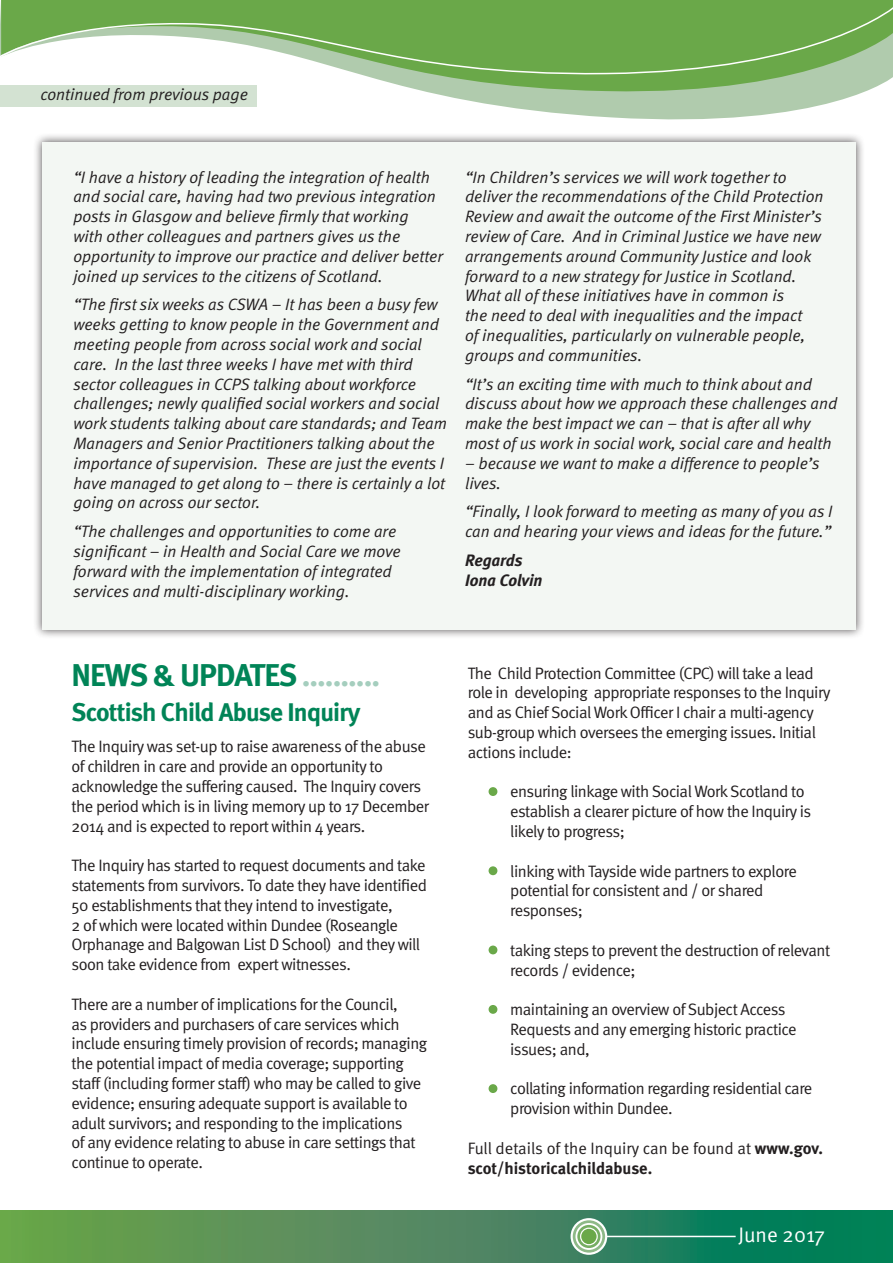
<style>
.page{position:relative;width:893px;height:1263px;background:#fff}
.page>*{position:absolute;margin:0;border:0;box-sizing:border-box;transform-origin:0 0}
.t1{font:700 31.5px "Meta";letter-spacing:-.03em;color:#008457}
.t2{font:700 25.5px "Meta";letter-spacing:-.03em;color:#008457}
.t3{font:21px "Meta Normal";color:#fff}
.t4{font:italic 16.5px/19.8px "Meta Normal";color:#231f20}
.t5{font:16.5px/19.8px "Meta Normal";letter-spacing:-.03em;color:#231f20}
.t6{font:16.5px "Meta Normal";color:#231f20}
.t7{font:700 16.5px "Meta";letter-spacing:-.005em;color:#231f20}
.t8{font:italic 700 16.5px/19.8px "Meta";color:#231f20}
.s1{color:#a5cebe}
.s2{color:#6aa849}
.s3{font-family:"Meta";font-weight:700}
</style>
<div class="page">
<div style="left:33px;top:133px;width:832px;height:506px;background:#231f20;opacity:.75"></div>
<div style="left:43px;top:142px;width:813px;height:487px;background:#f3f7f3"></div>
<svg style="left:0;top:2px;width:856px;height:118px"></svg>
<svg style="left:1px;top:0;width:892px;height:95px"></svg>
<svg style="left:0;top:4px;width:893px;height:72px"></svg>
<svg style="left:0;top:1211px;width:893px;height:52px;background:#408b5a"></svg>
<hr style="left:588px;top:1236px;width:148px;height:1px;background:#fff">
<svg style="left:572px;top:1219px;width:34px;height:35px"></svg>
<div style="left:571px;top:1218px;width:36px;height:37px;border:2px solid #fff;border-radius:50%"></div>
<svg style="left:576px;top:1224px;width:25px;height:25px"></svg>
<div style="left:575px;top:1223px;width:27px;height:27px;border:2px solid #fff;border-radius:50%"></div>
<div style="left:581px;top:1228px;width:16px;height:17px;background:#6aa849;border-radius:50%"></div>
<div style="left:580px;top:1227px;width:18px;height:18px;border:1px solid #fff;border-radius:50%"></div>
<div style="left:489px;top:787px;width:8px;height:9px;border:3px solid #6aa849;border-radius:50%"></div>
<div style="left:489px;top:866px;width:8px;height:9px;border:3px solid #6aa849;border-radius:50%"></div>
<div style="left:489px;top:945px;width:8px;height:9px;border:3px solid #6aa849;border-radius:50%"></div>
<div style="left:489px;top:1005px;width:8px;height:9px;border:3px solid #6aa849;border-radius:50%"></div>
<div style="left:489px;top:1084px;width:8px;height:9px;border:3px solid #6aa849;border-radius:50%"></div>
<div style="left:0;top:85px;width:257px;height:21px;background:#d3e2d2"></div>
<p class="t4" style="left:41px;top:84px;width:209px">continued from previous page</p>
<p class="t4" style="left:73px;top:167px;width:371px">“I have a history of leading the integration of health and social care, having had two previous integration posts in Glasgow and believe firmly that working<br>with other colleagues and partners gives us the opportunity to improve our practice and deliver better joined up services to the citizens of Scotland.</p>
<p class="t4" style="left:73px;top:295px;width:375px">“The first six weeks as CSWA – It has been a busy few weeks getting to know people in the Government and meeting people from across social work and social care. In the last three weeks I have met with third sector colleagues in CCPS talking about workforce challenges; newly qualified social workers and social work students talking about care standards; and Team Managers and Senior Practitioners talking about the importance of supervision. These are just the events I have managed to get along to – there is certainly a lot going on across our sector.</p>
<p class="t4" style="left:73px;top:521px;width:329px">“The challenges and opportunities to come are significant – in Health and Social Care we move forward with the implementation of integrated services and multi-disciplinary working.</p>
<p class="t4" style="left:465px;top:167px;width:360px">“In Children’s services we will work together to deliver the recommendations of the Child Protection Review and await the outcome of the First Minister’s review of Care. And in Criminal Justice we have new arrangements around Community Justice and look forward to a new strategy for Justice in Scotland.<br>What all of these initiatives have in common is<br>the need to deal with inequalities and the impact<br>of inequalities, particularly on vulnerable people, groups and communities.</p>
<p class="t4" style="left:465px;top:374px;width:374px">“It’s an exciting time with much to think about and discuss about how we approach these challenges and make the best impact we can – that is after all why most of us work in social work, social care and health</p>
<p class="t4" style="left:465px;top:453px;width:356px">– because we want to make a difference to people’s lives.</p>
<p class="t4" style="left:465px;top:502px;width:369px">“Finally, I look forward to meeting as many of you as I can and hearing your views and ideas for the future.”</p>
<p class="t8" style="left:465px;top:550px;width:79px">Regards<br>Iona Colvin</p>
<h1 class="t1" style="left:72px;top:656px;width:310px">NEWS &amp; UPDATES <span class="s1">..........</span></h1>
<h2 class="t2" style="left:72px;top:696px;width:290px">Scottish Child Abuse Inquiry</h2>
<p class="t5" style="left:72px;top:736px;width:359px">The Inquiry was set-up to raise awareness of the abuse of children in care and provide an opportunity to acknowledge the suffering caused. The Inquiry covers the period which is in living memory up to 17 December 2014 and is expected to report within 4 years.</p>
<p class="t5" style="left:72px;top:855px;width:357px">The Inquiry has started to request documents and take statements from survivors. To date they have identified 50 establishments that they intend to investigate,<br>2 of which were located within Dundee (Roseangle Orphanage and Balgowan List D School) and they will soon take evidence from expert witnesses.</p>
<p class="t5" style="left:72px;top:994px;width:357px">There are a number of implications for the Council,<br>as providers and purchasers of care services which include ensuring timely provision of records; managing the potential impact of media coverage; supporting staff (including former staff) who may be called to give evidence; ensuring adequate support is available to adult survivors; and responding to the implications<br>of any evidence relating to abuse in care settings that continue to operate.</p>
<p class="t5" style="left:468px;top:663px;width:364px">The Child Protection Committee (CPC) will take a lead role in developing appropriate responses to the Inquiry and as Chief Social Work Officer I chair a multi-agency sub-group which oversees the emerging issues. Initial actions include:</p>
<p class="t5" style="left:510px;top:781px;width:303px;text-indent:-22px"><span class="s2">•</span> ensuring linkage with Social Work Scotland to establish a clearer picture of how the Inquiry is likely to progress;</p>
<p class="t5" style="left:510px;top:861px;width:288px;text-indent:-22px"><span class="s2">•</span> linking with Tayside wide partners to explore potential for consistent and / or shared responses;</p>
<p class="t5" style="left:510px;top:940px;width:321px;text-indent:-22px"><span class="s2">•</span> taking steps to prevent the destruction of relevant records / evidence;</p>
<p class="t5" style="left:510px;top:999px;width:288px;text-indent:-22px"><span class="s2">•</span> maintaining an overview of Subject Access<br>Requests and any emerging historic practice issues; and,</p>
<p class="t5" style="left:510px;top:1078px;width:304px;text-indent:-22px"><span class="s2">•</span> collating information regarding residential care provision within Dundee.</p>
<p class="t6" style="left:468px;top:1138px;width:357px">Full details of the Inquiry can be found at <span class="s3">www.gov.</span></p>
<p class="t7" style="left:468px;top:1158px;width:186px">scot/historicalchildabuse.</p>
<p class="t3" style="left:738px;top:1223px;width:88px">June 2017</p>
</div>
